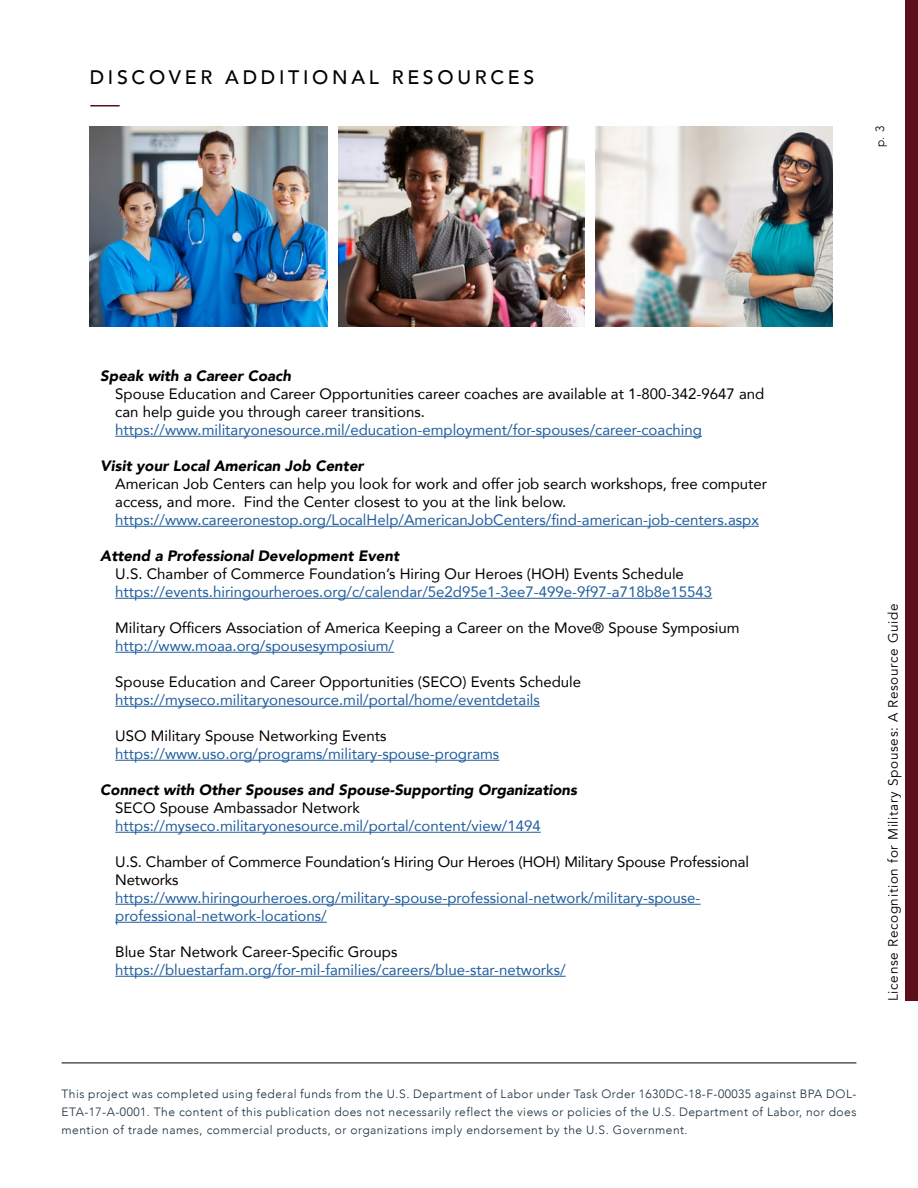
<style>
.page{position:relative;width:918px;height:1188px;background:#fff}
.page>*{position:absolute;margin:0;border:0;box-sizing:border-box;transform-origin:0 0}
.t1{font:500 19.5px "Avenir";letter-spacing:.19em;color:#000}
.t2{font:15px/18px "Avenir";color:#215e9e}
.t3{font:15px/18px "Avenir";color:#000}
.t4{font:italic 900 15px "Avenir";color:#000}
.t5{font:13.5px "Avenir";letter-spacing:.05em;color:#000}
.t6{font:300 12px/18px "Avenir";letter-spacing:.04em;color:#162c3a;text-align:justify}
.t7{font:300 12px "Avenir";color:#000}
.s1{color:#215e9e}
.s2{color:#000}
</style>
<div class="page">
<hr style="left:62px;top:1063px;width:794px;height:1px;background:#000">
<div style="left:905px;top:0;width:13px;height:1000px;background:#5e0e19"></div>
<hr style="left:115px;top:436px;width:587px;height:1px;background:#215e9e">
<hr style="left:115px;top:526px;width:644px;height:1px;background:#215e9e">
<hr style="left:115px;top:598px;width:597px;height:1px;background:#215e9e">
<hr style="left:115px;top:652px;width:279px;height:1px;background:#215e9e">
<hr style="left:115px;top:706px;width:425px;height:1px;background:#215e9e">
<hr style="left:115px;top:760px;width:384px;height:1px;background:#215e9e">
<hr style="left:115px;top:832px;width:426px;height:1px;background:#215e9e">
<hr style="left:115px;top:904px;width:586px;height:1px;background:#215e9e">
<hr style="left:115px;top:922px;width:212px;height:1px;background:#215e9e">
<hr style="left:115px;top:976px;width:451px;height:1px;background:#215e9e">
<hr style="left:90px;top:105px;width:30px;height:1px;background:#5e0e19">
<img style="left:595px;top:126px;width:238px;height:200px">
<img style="left:90px;top:126px;width:237px;height:201px">
<img style="left:338px;top:126px;width:246px;height:201px">
<h2 class="t1" style="left:90px;top:61px;width:446px">DISCOVER ADDITIONAL RESOURCES</h2>
<p class="t7" style="left:873px;top:147px;width:23px;rotate:-90deg">p.3</p>
<h3 class="t4" style="left:100px;top:364px;width:192px">Speak with a Career Coach</h3>
<p class="t3" style="left:115px;top:384px;width:651px">Spouse Education and Career Opportunities career coaches are available at 1-800-342-9647 and can help guide you through career transitions. <span class="s1">https://www.militaryonesource.mil/education-employment/for-spouses/career-coaching</span></p>
<h3 class="t4" style="left:100px;top:454px;width:265px">Visit your Local American Job Center</h3>
<p class="t3" style="left:115px;top:474px;width:653px">American Job Centers can help you look for work and offer job search workshops, free computer access, and more. Find the Center closest to you at the link below. <span class="s1">https://www.careeronestop.org/LocalHelp/AmericanJobCenters/find-american-job-centers.aspx</span></p>
<h3 class="t4" style="left:100px;top:544px;width:300px">Attend a Professional Development Event</h3>
<p class="t2" style="left:115px;top:564px;width:599px"><span class="s2">U.S. Chamber of Commerce Foundation’s Hiring Our Heroes (HOH) Events Schedule </span>https://events.hiringourheroes.org/c/calendar/5e2d95e1-3ee7-499e-9f97-a718b8e15543</p>
<p class="t3" style="left:115px;top:618px;width:626px">Military Officers Association of America Keeping a Career on the Move® Spouse Symposium <span class="s1">http://www.moaa.org/spousesymposium/</span></p>
<p class="t2" style="left:115px;top:672px;width:467px"><span class="s2">Spouse Education and Career Opportunities (SECO) Events Schedule </span>https://myseco.militaryonesource.mil/portal/home/eventdetails</p>
<p class="t2" style="left:115px;top:726px;width:386px"><span class="s2">USO Military Spouse Networking Events </span>https://www.uso.org/programs/military-spouse-programs</p>
<h3 class="t4" style="left:100px;top:778px;width:478px">Connect with Other Spouses and Spouse-Supporting Organizations</h3>
<p class="t2" style="left:115px;top:798px;width:427px"><span class="s2">SECO Spouse Ambassador Network </span>https://myseco.militaryonesource.mil/portal/content/view/1494</p>
<p class="t2" style="left:115px;top:852px;width:635px"><span class="s2">U.S. Chamber of Commerce Foundation’s Hiring Our Heroes (HOH) Military Spouse Professional Networks </span>https://www.hiringourheroes.org/military-spouse-professional-network/military-spouse&shy;professional-network-locations/</p>
<p class="t2" style="left:115px;top:942px;width:452px"><span class="s2">Blue Star Network Career-Specific Groups </span>https://bluestarfam.org/for-mil-families/careers/blue-star-networks/</p>
<p class="t5" style="left:885px;top:1001px;width:399px;rotate:-90deg">License Recognition for Military Spouses: A Resource Guide</p>
<p class="t6" style="left:62px;top:1085px;width:796px">This project was completed using federal funds from the U.S. Department of Labor under Task Order 1630DC-18-F-00035 against BPA DOL-ETA-17-A-0001. The content of this publication does not necessarily reflect the views or policies of the U.S. Department of Labor, nor does mention of trade names, commercial products, or organizations imply endorsement by the U.S. Government.</p>
</div>
